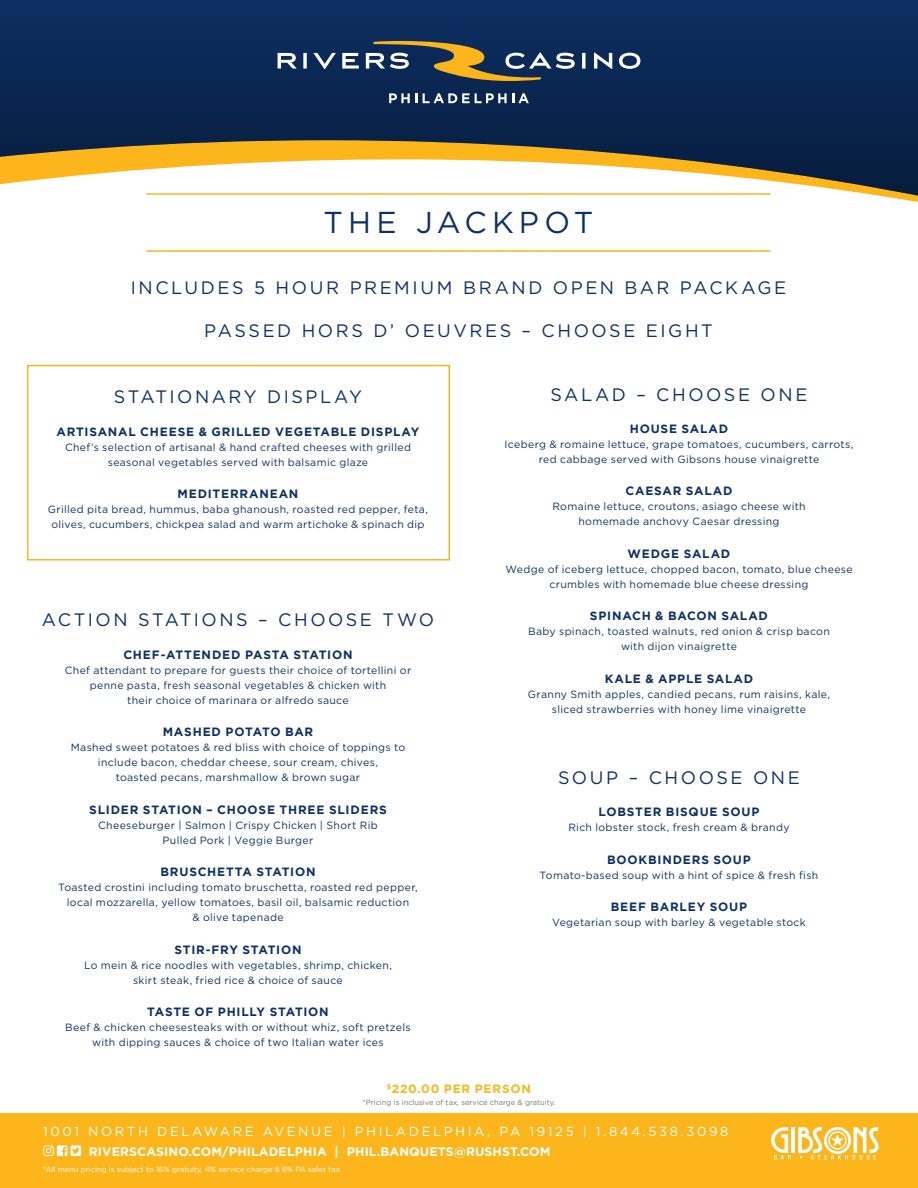
<style>
.page{position:relative;width:918px;height:1188px;background:#fff}
.page>*{position:absolute;margin:0;border:0;box-sizing:border-box;transform-origin:0 0}
.t1{font:30.15px "Gotham";letter-spacing:.165em;color:#0d3166}
.t2{font:18px "Gotham";letter-spacing:.145em;color:#0d3166}
.t3{font:13.05px "Gotham";letter-spacing:.2em;color:#fff}
.t4{font:700 12.3px "Gotham";letter-spacing:.01em;color:#fff}
.t5{font:700 12px "Gotham";letter-spacing:.065em;color:#0d3166}
.t6{font:700 12px "Gotham";letter-spacing:.065em;color:#fcb61c}
.t7{font:10.5px/15px "Gotham";letter-spacing:.03em;color:#0d3166;text-align:center}
.t8{font:7.5px "Gotham";color:#fff}
.t9{font:7.5px "Gotham";color:#757679}
</style>
<div class="page">
<div style="left:0;top:1113px;width:918px;height:75px;background:#fcb61c"></div>
<hr style="left:791px;top:1127px;width:4px;height:26px;background:#fff">
<svg style="left:771px;top:1127px;width:20px;height:33px"></svg>
<svg style="left:798px;top:1127px;width:81px;height:33px"></svg>
<svg style="left:43px;top:1145px;width:38px;height:11px"></svg>
<svg style="left:0;top:0;width:918px;height:202px"></svg>
<svg style="left:278px;top:53px;width:19px;height:16px"></svg>
<svg style="left:303px;top:53px;width:4px;height:16px"></svg>
<svg style="left:313px;top:53px;width:23px;height:16px"></svg>
<svg style="left:342px;top:53px;width:17px;height:16px"></svg>
<svg style="left:366px;top:41px;width:209px;height:40px;background:#4e575a"></svg>
<svg style="left:582px;top:53px;width:3px;height:16px"></svg>
<svg style="left:594px;top:53px;width:18px;height:16px"></svg>
<svg style="left:619px;top:53px;width:21px;height:16px"></svg>
<svg style="left:389px;top:93px;width:28px;height:10px"></svg>
<svg style="left:423px;top:93px;width:106px;height:10px"></svg>
<div style="left:27px;top:365px;width:423px;height:196px;border:2px solid #fcb61c"></div>
<hr style="left:146px;top:250px;width:625px;height:2px;background:#fcb61c">
<hr style="left:146px;top:193px;width:625px;height:2px;background:#fcb61c">
<h1 class="t1" style="left:324px;top:205px;width:271px">THE JACKPOT</h1>
<h2 class="t2" style="left:131px;top:277px;width:657px">INCLUDES 5 HOUR PREMIUM BRAND OPEN BAR PACKAGE</h2>
<h2 class="t2" style="left:204px;top:321px;width:510px">PASSED HORS D’ OEUVRES – CHOOSE EIGHT</h2>
<h2 class="t2" style="left:114px;top:387px;width:250px">STATIONARY DISPLAY</h2>
<p class="t5" style="left:56px;top:425px;width:365px">ARTISANAL CHEESE &amp; GRILLED VEGETABLE DISPLAY</p>
<p class="t7" style="left:65px;top:440px;width:347px">Chef’s selection of artisanal &amp; hand crafted cheeses with grilled seasonal vegetables served with balsamic glaze</p>
<p class="t5" style="left:178px;top:487px;width:122px">MEDITERRANEAN</p>
<p class="t7" style="left:48px;top:502px;width:382px">Grilled pita bread, hummus, baba ghanoush, roasted red pepper, feta, olives, cucumbers, chickpea salad and warm artichoke &amp; spinach dip</p>
<h2 class="t2" style="left:42px;top:610px;width:394px">ACTION STATIONS – CHOOSE TWO</h2>
<p class="t5" style="left:123px;top:647px;width:231px">CHEF-ATTENDED PASTA STATION</p>
<p class="t7" style="left:65px;top:662px;width:348px">Chef attendant to prepare for guests their choice of tortellini or penne pasta, fresh seasonal vegetables &amp; chicken with<br>their choice of marinara or alfredo sauce</p>
<p class="t5" style="left:163px;top:725px;width:152px">MASHED POTATO BAR</p>
<p class="t7" style="left:71px;top:740px;width:336px">Mashed sweet potatoes &amp; red bliss with choice of toppings to include bacon, cheddar cheese, sour cream, chives,<br>toasted pecans, marshmallow &amp; brown sugar</p>
<p class="t5" style="left:89px;top:802px;width:299px">SLIDER STATION – CHOOSE THREE SLIDERS</p>
<p class="t7" style="left:98px;top:817px;width:281px">Cheeseburger | Salmon | Crispy Chicken | Short Rib<br>Pulled Pork | Veggie Burger</p>
<p class="t5" style="left:160px;top:865px;width:157px">BRUSCHETTA STATION</p>
<p class="t7" style="left:58px;top:880px;width:361px">Toasted crostini including tomato bruschetta, roasted red pepper, local mozzarella, yellow tomatoes, basil oil, balsamic reduction<br>&amp; olive tapenade</p>
<p class="t5" style="left:174px;top:942px;width:129px">STIR-FRY STATION</p>
<p class="t7" style="left:84px;top:957px;width:309px">Lo mein &amp; rice noodles with vegetables, shrimp, chicken, skirt steak, fried rice &amp; choice of sauce</p>
<p class="t5" style="left:147px;top:1005px;width:183px">TASTE OF PHILLY STATION</p>
<p class="t7" style="left:65px;top:1020px;width:347px">Beef &amp; chicken cheesesteaks with or without whiz, soft pretzels with dipping sauces &amp; choice of two Italian water ices</p>
<h2 class="t2" style="left:550px;top:384px;width:259px">SALAD – CHOOSE ONE</h2>
<p class="t5" style="left:630px;top:422px;width:100px">HOUSE SALAD</p>
<p class="t7" style="left:505px;top:437px;width:350px">Iceberg &amp; romaine lettuce, grape tomatoes, cucumbers, carrots, red cabbage served with Gibsons house vinaigrette</p>
<p class="t5" style="left:626px;top:484px;width:108px">CAESAR SALAD</p>
<p class="t7" style="left:552px;top:499px;width:255px">Romaine lettuce, croutons, asiago cheese with homemade anchovy Caesar dressing</p>
<p class="t5" style="left:628px;top:547px;width:104px">WEDGE SALAD</p>
<p class="t7" style="left:505px;top:562px;width:349px">Wedge of iceberg lettuce, chopped bacon, tomato, blue cheese crumbles with homemade blue cheese dressing</p>
<p class="t5" style="left:590px;top:609px;width:180px">SPINACH &amp; BACON SALAD</p>
<p class="t7" style="left:528px;top:624px;width:303px">Baby spinach, toasted walnuts, red onion &amp; crisp bacon with dijon vinaigrette</p>
<p class="t5" style="left:605px;top:672px;width:150px">KALE &amp; APPLE SALAD</p>
<p class="t7" style="left:528px;top:687px;width:304px">Granny Smith apples, candied pecans, rum raisins, kale, sliced strawberries with honey lime vinaigrette</p>
<h2 class="t2" style="left:558px;top:767px;width:243px">SOUP – CHOOSE ONE</h2>
<p class="t5" style="left:598px;top:805px;width:163px">LOBSTER BISQUE SOUP</p>
<p class="t7" style="left:568px;top:820px;width:223px">Rich lobster stock, fresh cream &amp; brandy</p>
<p class="t5" style="left:607px;top:852px;width:145px">BOOKBINDERS SOUP</p>
<p class="t7" style="left:540px;top:867px;width:280px">Tomato-based soup with a hint of spice &amp; fresh fish</p>
<p class="t5" style="left:611px;top:900px;width:138px">BEEF BARLEY SOUP</p>
<p class="t7" style="left:552px;top:915px;width:255px">Vegetarian soup with barley &amp; vegetable stock</p>
<p class="t6" style="left:387px;top:1082px;width:145px"><sup>$</sup>220.00 PER PERSON</p>
<p class="t9" style="left:362px;top:1099px;width:195px">*Pricing is inclusive of tax, service charge &amp; gratuity.</p>
<p class="t3" style="left:43px;top:1125px;width:687px">1001 NORTH DELAWARE AVENUE | PHILADELPHIA, PA 19125 | 1.844.538.3098</p>
<p class="t4" style="left:89px;top:1145px;width:463px">RIVERSCASINO.COM/PHILADELPHIA | PHIL.BANQUETS@RUSHST.COM</p>
<p class="t8" style="left:43px;top:1165px;width:300px">*All menu pricing is subject to 16% gratuity, 4% service charge &amp; 8% PA sales tax.</p>
</div>
